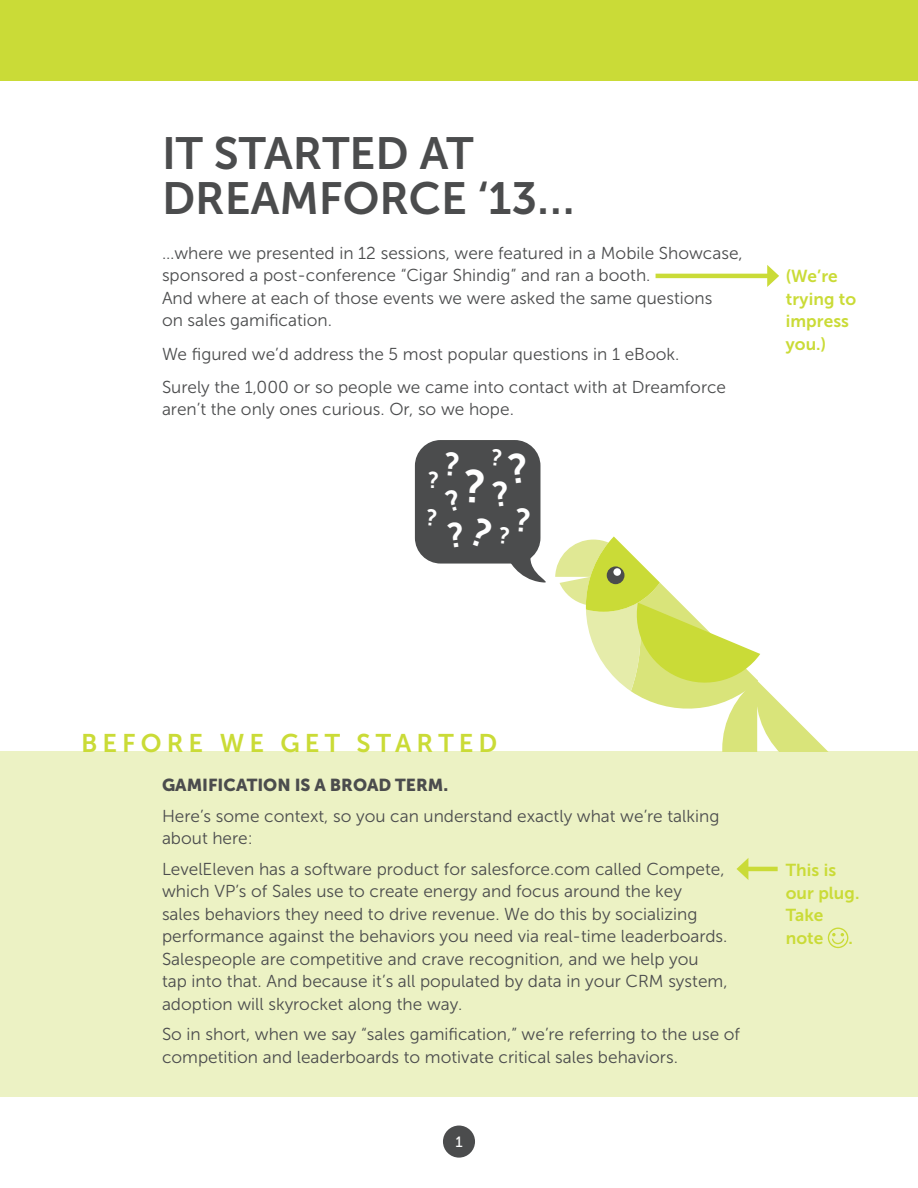
<style>
.page{position:relative;width:918px;height:1188px;background:#fff}
.page>*{position:absolute;margin:0;border:0;box-sizing:border-box;transform-origin:0 0}
.t1{font:45px/45px "Museo Sans 700";color:#4b4c4d}
.t2{font:25.5px "Museo Sans 700";letter-spacing:.2em;color:#cadb37}
.t3{font:22.95px "Museo Sans 700";color:#fff}
.t4{font:17.25px/22.5px "Museo Sans 300";color:#4b4c4d}
.t5{font:17.25px/22.5px "Museo Sans 700";letter-spacing:.005em;color:#cadb37}
.t6{font:17.25px "Museo Sans 900";color:#4b4c4d}
.t7{font:14.85px "Museo Sans 500";color:#fff}
</style>
<div class="page">
<div style="left:443px;top:1126px;width:32px;height:32px;background:#4b4c4d;border-radius:50%"></div>
<div style="left:0;top:0;width:918px;height:81px;background:#cadb37"></div>
<hr style="left:656px;top:274px;width:115px;height:4px;background:#cadb37">
<svg style="left:767px;top:265px;width:12px;height:22px"></svg>
<div style="left:0;top:752px;width:918px;height:345px;background:#ecf2c4"></div>
<svg style="left:828px;top:928px;width:20px;height:20px"></svg>
<hr style="left:744px;top:867px;width:34px;height:4px;background:#cadb37">
<svg style="left:736px;top:858px;width:12px;height:22px"></svg>
<div style="left:415px;top:440px;width:125px;height:124px;background:#4b4c4d;border-radius:26px"></div>
<svg style="left:444px;top:449px;width:403px;height:303px"></svg>
<p class="t1" style="left:162px;top:131px;width:414px">IT STARTED AT<br>DREAMFORCE ‘13…</p>
<p class="t4" style="left:162px;top:242px;width:582px">…where we presented in 12 sessions, were featured in a Mobile Showcase, sponsored a post-conference “Cigar Shindig” and ran a booth.<br>And where at each of those events we were asked the same questions<br>on sales gamification.</p>
<p class="t4" style="left:162px;top:342px;width:519px">We figured we’d address the 5 most popular questions in 1 eBook.</p>
<p class="t4" style="left:162px;top:376px;width:566px">Surely the 1,000 or so people we came into contact with at Dreamforce aren’t the only ones curious. Or, so we hope.</p>
<p class="t3" style="left:428px;top:468px;width:13px">?</p>
<p class="t5" style="left:786px;top:265px;width:72px">(We’re trying to impress you.)</p>
<p class="t2" style="left:81px;top:729px;width:418px">BEFORE WE GET STARTED</p>
<p class="t6" style="left:162px;top:775px;width:288px">GAMIFICATION IS A BROAD TERM.</p>
<p class="t4" style="left:162px;top:805px;width:559px">Here’s some context, so you can understand exactly what we’re talking about here:</p>
<p class="t4" style="left:162px;top:858px;width:567px">LevelEleven has a software product for salesforce.com called Compete, which VP’s of Sales use to create energy and focus around the key<br>sales behaviors they need to drive revenue. We do this by socializing performance against the behaviors you need via real-time leaderboards.<br>Salespeople are competitive and crave recognition, and we help you tap into that. And because it’s all populated by data in your CRM system, adoption will skyrocket along the way.</p>
<p class="t4" style="left:162px;top:1023px;width:580px">So in short, when we say “sales gamification,” we’re referring to the use of competition and leaderboards to motivate critical sales behaviors.</p>
<p class="t7" style="left:455px;top:1134px;width:9px">1</p>
<p class="t5" style="left:786px;top:859px;width:75px">This is our plug.<br>Take note</p>
<p class="t5" style="left:848px;top:926px;width:6px">.</p>
</div>
